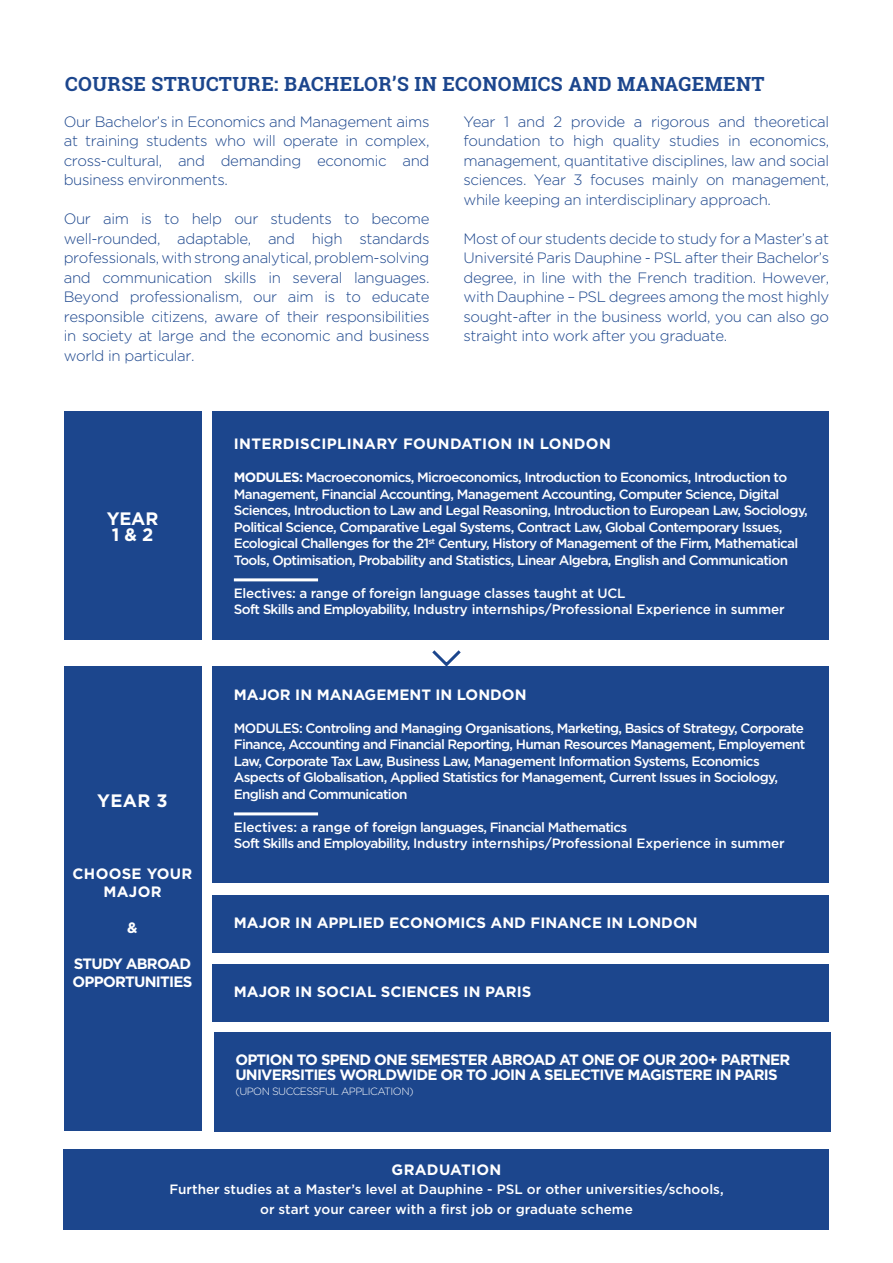
<style>
.page{position:relative;width:893px;height:1263px;background:#fff}
.page>*{position:absolute;margin:0;border:0;box-sizing:border-box;transform-origin:0 0}
.Titre_partie{font:700 19.5px "Roboto Slab";letter-spacing:.02em;color:#1c468d}
.Titre_partie-2{font:700 18px "Gotham";letter-spacing:.005em;color:#fff}
.Titre_partie-3{font:300 15px/19.5px "Gotham";letter-spacing:-.025em;color:#1c468d;text-align:justify}
.Titre_partie-4{font:700 15px/18px "Gotham";letter-spacing:-.05em;color:#fff}
.Titre_partie-5{font:700 15px "Gotham";letter-spacing:-.005em;color:#fff}
.Titre_partie-6{font:700 15px/18px "Gotham";letter-spacing:.02em;color:#fff;text-align:center}
.Titre_partie-7{font:500 13.5px/16.5px "Gotham";letter-spacing:-.05em;color:#fff}
.Titre_partie-8{font:500 13.5px "Gotham";letter-spacing:-.01em;color:#fff}
.Titre_partie-9{font:500 13.5px "Gotham";color:#fff}
.Titre_partie-10{font:500 13.5px "Gotham";letter-spacing:-.02em;color:#fff}
.Titre_partie-11{font:300 10.5px "Gotham";letter-spacing:-.05em;color:#fff}
.s1{font-weight:700}
</style>
<div class="page">
<div style="left:213px;top:667px;width:616px;height:216px;background:#1c468d"></div>
<hr style="left:234px;top:812px;width:84px;height:3px;background:#fff">
<div style="left:64px;top:1149px;width:765px;height:81px;background:#1c468d"></div>
<div style="left:213px;top:412px;width:616px;height:228px;background:#1c468d"></div>
<hr style="left:234px;top:578px;width:84px;height:3px;background:#fff">
<div style="left:213px;top:964px;width:616px;height:58px;background:#1c468d"></div>
<div style="left:213px;top:895px;width:616px;height:57px;background:#1c468d"></div>
<div style="left:64px;top:412px;width:137px;height:228px;background:#1c468d"></div>
<div style="left:64px;top:667px;width:137px;height:464px;background:#1c468d"></div>
<svg style="left:429px;top:650px;width:35px;height:17px"></svg>
<div style="left:214px;top:1032px;width:617px;height:99px;background:#1c468d"></div>
<p class="Titre_partie" style="left:65px;top:71px;width:701px">COURSE STRUCTURE: BACHELOR’S IN ECONOMICS AND MANAGEMENT</p>
<p class="Titre_partie-3" style="left:64px;top:111px;width:367px">Our Bachelor’s in Economics and Management aims at training students who will operate in complex, cross-cultural, and demanding economic and business environments.</p>
<p class="Titre_partie-3" style="left:64px;top:209px;width:367px">Our aim is to help our students to become well-rounded, adaptable, and high standards professionals, with strong analytical, problem-solving and communication skills in several languages.<br>Beyond professionalism, our aim is to educate responsible citizens, aware of their responsibilities in society at large and the economic and business world in particular.</p>
<p class="Titre_partie-3" style="left:463px;top:111px;width:367px">Year 1 and 2 provide a rigorous and theoretical foundation to high quality studies in economics, management, quantitative disciplines, law and social sciences. Year 3 focuses mainly on management, while keeping an interdisciplinary approach.</p>
<p class="Titre_partie-3" style="left:463px;top:228px;width:367px">Most of our students decide to study for a Master’s at Université Paris Dauphine - PSL after their Bachelor’s degree, in line with the French tradition. However, with Dauphine – PSL degrees among the most highly sought-after in the business world, you can also go straight into work after you graduate.</p>
<p class="Titre_partie-2" style="left:107px;top:506px;width:53px">YEAR</p>
<p class="Titre_partie-2" style="left:112px;top:523px;width:43px">1 &amp; 2</p>
<p class="Titre_partie-2" style="left:97px;top:789px;width:72px">YEAR 3</p>
<p class="Titre_partie-6" style="left:73px;top:865px;width:121px">CHOOSE YOUR<br>MAJOR</p>
<p class="Titre_partie-5" style="left:127px;top:918px;width:12px">&amp;</p>
<p class="Titre_partie-4" style="left:73px;top:955px;width:121px">STUDY ABROAD<br>OPPORTUNITIES</p>
<p class="Titre_partie-6" style="left:234px;top:435px;width:378px">INTERDISCIPLINARY FOUNDATION IN LONDON</p>
<p class="Titre_partie-7" style="left:234px;top:469px;width:575px"><span class="s1">MODULES:</span> Macroeconomics, Microeconomics, Introduction to Economics, Introduction to Management, Financial Accounting, Management Accounting, Computer Science, Digital Sciences, Introduction to Law and Legal Reasoning, Introduction to European Law, Sociology, Political Science, Comparative Legal Systems, Contract Law, Global Contemporary Issues, Ecological Challenges for the 21<sup>st</sup> Century, History of Management of the Firm, Mathematical Tools, Optimisation, Probability and Statistics, Linear Algebra, English and Communication</p>
<p class="Titre_partie-10" style="left:234px;top:584px;width:393px">Electives: a range of foreign language classes taught at UCL</p>
<p class="Titre_partie-8" style="left:234px;top:601px;width:552px">Soft Skills and Employability, Industry internships/Professional Experience in summer</p>
<p class="Titre_partie-5" style="left:234px;top:685px;width:294px">MAJOR IN MANAGEMENT IN LONDON</p>
<p class="Titre_partie-7" style="left:234px;top:720px;width:573px">MODULES: Controling and Managing Organisations, Marketing, Basics of Strategy, Corporate Finance, Accounting and Financial Reporting, Human Resources Management, Employement Law, Corporate Tax Law, Business Law, Management Information Systems, Economics Aspects of Globalisation, Applied Statistics for Management, Current Issues in Sociology, English and Communication</p>
<p class="Titre_partie-7" style="left:234px;top:819px;width:395px">Electives: a range of foreign languages, Financial Mathematics</p>
<p class="Titre_partie-8" style="left:234px;top:835px;width:552px">Soft Skills and Employability, Industry internships/Professional Experience in summer</p>
<p class="Titre_partie-5" style="left:234px;top:913px;width:465px">MAJOR IN APPLIED ECONOMICS AND FINANCE IN LONDON</p>
<p class="Titre_partie-5" style="left:234px;top:982px;width:299px">MAJOR IN SOCIAL SCIENCES IN PARIS</p>
<p class="Titre_partie-4" style="left:235px;top:1052px;width:557px;line-height:15px">OPTION TO SPEND ONE SEMESTER ABROAD AT ONE OF OUR 200+ PARTNER<br>UNIVERSITIES WORLDWIDE OR TO JOIN A SELECTIVE MAGISTERE IN PARIS</p>
<p class="Titre_partie-11" style="left:235px;top:1085px;width:180px">(UPON SUCCESSFUL APPLICATION)</p>
<p class="Titre_partie-6" style="left:392px;top:1160px;width:111px">GRADUATION</p>
<p class="Titre_partie-9" style="left:169px;top:1181px;width:556px">Further studies at a Master’s level at Dauphine - PSL or other universities/schools,</p>
<p class="Titre_partie-9" style="left:260px;top:1200px;width:374px">or start your career with a first job or graduate scheme</p>
</div>
